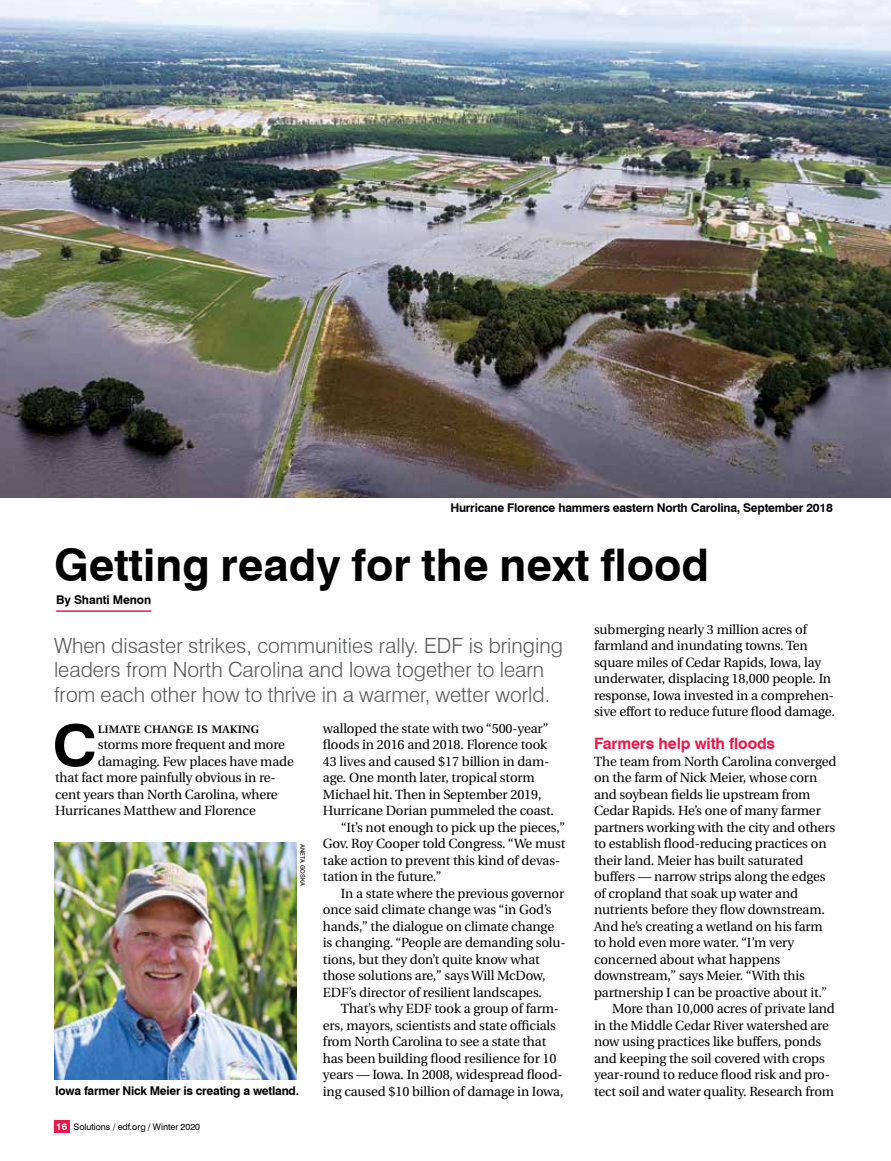
<style>
.page{position:relative;width:891px;height:1161px;background:#fff}
.page>*{position:absolute;margin:0;border:0;box-sizing:border-box;transform-origin:0 0}
.t1{font:700 57.15px "Swiss 721 BT";color:#000;scale:1.05 1}
.t2{font:700 45px "Swiss 721 BT";color:#000}
.t3{font:300 21px/24.8px "Swiss 721 BT";color:#58595b}
.t4{font:700 15.75px "Swiss 721 BT";letter-spacing:-.01em;color:#ed174c}
.t5{font:13.35px/16.5px "Utopia";letter-spacing:-.01em;color:#000}
.t6{font:700 12px "Swiss 721 BT";letter-spacing:-.02em;color:#000}
.t7{font:600 10.8px "Utopia";letter-spacing:.015em;color:#000;scale:1.05 1}
.t8{font:9px "Swiss 721 BT";letter-spacing:-.01em;color:#000}
.t9{font:6px "Swiss 721 BT";color:#000}
.s1{font-weight:700;font-size:9.6px;color:#fff}
</style>
<div class="page">
<div style="left:54px;top:1120px;width:15px;height:13px;background:#ed174c"></div>
<img style="left:0;top:0;width:891px;height:497px">
<img style="left:54px;top:843px;width:243px;height:236px">
<hr style="left:56px;top:610px;width:95px;height:2px;background:#ed174c">
<p class="t6" style="left:450px;top:500px;width:384px">Hurricane Florence hammers eastern North Carolina, September 2018</p>
<h2 class="t2" style="left:54px;top:538px;width:657px">Getting ready for the next flood</h2>
<p class="t6" style="left:56px;top:593px;width:97px">By Shanti Menon</p>
<h3 class="t3" style="left:54px;top:633px;width:510px">When disaster strikes, communities rally. EDF is bringing leaders from North Carolina and Iowa together to learn from each other how to thrive in a warmer, wetter world.</h3>
<p class="t5" style="left:594px;top:621px;width:242px">submerging nearly 3 million acres of farmland and inundating towns. Ten square miles of Cedar Rapids, Iowa, lay underwater, displacing 18,000 people. In response, Iowa invested in a comprehen&shy;sive effort to reduce future flood damage.</p>
<p class="t4" style="left:594px;top:734px;width:183px">Farmers help with floods</p>
<p class="t5" style="left:594px;top:753px;width:244px">The team from North Carolina converged</p>
<p class="t5" style="left:594px;top:770px;width:225px">on the farm of Nick Meier, whose corn</p>
<p class="t5" style="left:594px;top:786px;width:218px">and soybean fields lie upstream from</p>
<p class="t5" style="left:594px;top:803px;width:228px">Cedar Rapids. He’s one of many farmer</p>
<p class="t5" style="left:594px;top:819px;width:243px">partners working with the city and others</p>
<p class="t5" style="left:594px;top:836px;width:234px">to establish flood-reducing practices on</p>
<p class="t5" style="left:594px;top:852px;width:211px">their land. Meier has built saturated</p>
<p class="t5" style="left:594px;top:869px;width:233px">buffers — narrow strips along the edges</p>
<p class="t5" style="left:594px;top:885px;width:206px">of cropland that soak up water and</p>
<p class="t5" style="left:594px;top:902px;width:233px">nutrients before they flow downstream.</p>
<p class="t5" style="left:594px;top:918px;width:230px">And he’s creating a wetland on his farm</p>
<p class="t5" style="left:594px;top:935px;width:202px">to hold even more water. “I’m very</p>
<p class="t5" style="left:594px;top:951px;width:188px">concerned about what happens</p>
<p class="t5" style="left:594px;top:968px;width:212px">downstream,” says Meier. “With this</p>
<p class="t5" style="left:594px;top:984px;width:235px">partnership I can be proactive about it.”</p>
<p class="t5" style="left:612px;top:1001px;width:224px">More than 10,000 acres of private land</p>
<p class="t5" style="left:594px;top:1017px;width:236px">in the Middle Cedar River watershed are</p>
<p class="t5" style="left:594px;top:1034px;width:229px">now using practices like buffers, ponds</p>
<p class="t5" style="left:594px;top:1050px;width:232px">and keeping the soil covered with crops</p>
<p class="t5" style="left:594px;top:1067px;width:238px">year-round to reduce flood risk and pro-</p>
<p class="t5" style="left:323px;top:720px;width:227px">walloped the state with two “500-year”</p>
<p class="t5" style="left:323px;top:737px;width:226px">floods in 2016 and 2018. Florence took</p>
<p class="t5" style="left:323px;top:753px;width:228px">43 lives and caused $17 billion in dam-</p>
<p class="t5" style="left:323px;top:770px;width:213px">age. One month later, tropical storm</p>
<p class="t5" style="left:323px;top:786px;width:220px">Michael hit. Then in September 2019,</p>
<p class="t5" style="left:323px;top:803px;width:233px">Hurricane Dorian pummeled the coast.</p>
<p class="t5" style="left:341px;top:819px;width:226px">“It’s not enough to pick up the pieces,”</p>
<p class="t5" style="left:323px;top:836px;width:244px">Gov. Roy Cooper told Congress. “We must</p>
<p class="t5" style="left:323px;top:852px;width:239px">take action to prevent this kind of devas-</p>
<p class="t5" style="left:323px;top:869px;width:120px">tation in the future.”</p>
<p class="t5" style="left:341px;top:885px;width:225px">In a state where the previous governor</p>
<p class="t5" style="left:323px;top:902px;width:230px">once said climate change was “in God’s</p>
<p class="t5" style="left:323px;top:918px;width:233px">hands,” the dialogue on climate change</p>
<p class="t5" style="left:323px;top:935px;width:244px">is changing. “People are demanding solu-</p>
<p class="t5" style="left:323px;top:951px;width:218px">tions, but they don’t quite know what</p>
<p class="t5" style="left:323px;top:968px;width:224px">those solutions are,” says Will McDow,</p>
<p class="t5" style="left:323px;top:984px;width:221px">EDF’s director of resilient landscapes.</p>
<p class="t5" style="left:341px;top:1001px;width:220px">That’s why EDF took a group of farm-</p>
<p class="t5" style="left:323px;top:1017px;width:234px">ers, mayors, scientists and state officials</p>
<p class="t5" style="left:323px;top:1034px;width:225px">from North Carolina to see a state that</p>
<p class="t5" style="left:323px;top:1050px;width:235px">has been building flood resilience for 10</p>
<p class="t5" style="left:323px;top:1067px;width:241px">years — Iowa. In 2008, widespread flood-</p>
<p class="t5" style="left:323px;top:1083px;width:242px">ing caused $10 billion of damage in Iowa,</p>
<h1 class="t1" style="left:52px;top:711px;width:44px">C</h1>
<p class="t7" style="left:98px;top:723px;width:155px">LIMATE CHANGE IS MAKING</p>
<p class="t5" style="left:98px;top:737px;width:189px">storms more frequent and more</p>
<p class="t5" style="left:98px;top:753px;width:198px">damaging. Few places have made</p>
<p class="t5" style="left:55px;top:770px;width:222px">that fact more painfully obvious in re-</p>
<p class="t5" style="left:55px;top:786px;width:224px">cent years than North Carolina, where</p>
<p class="t5" style="left:55px;top:803px;width:202px">Hurricanes Matthew and Florence</p>
<p class="t9" style="left:306px;top:844px;width:43px;rotate:90deg">ANETA GOSKA</p>
<p class="t6" style="left:55px;top:1084px;width:246px">Iowa farmer Nick Meier is creating a wetland.</p>
<p class="t5" style="left:594px;top:1083px;width:242px">tect soil and water quality. Research from</p>
<p class="t8" style="left:56px;top:1121px;width:145px"><span class="s1">16</span> Solutions / edf.org / Winter 2020</p>
</div>
